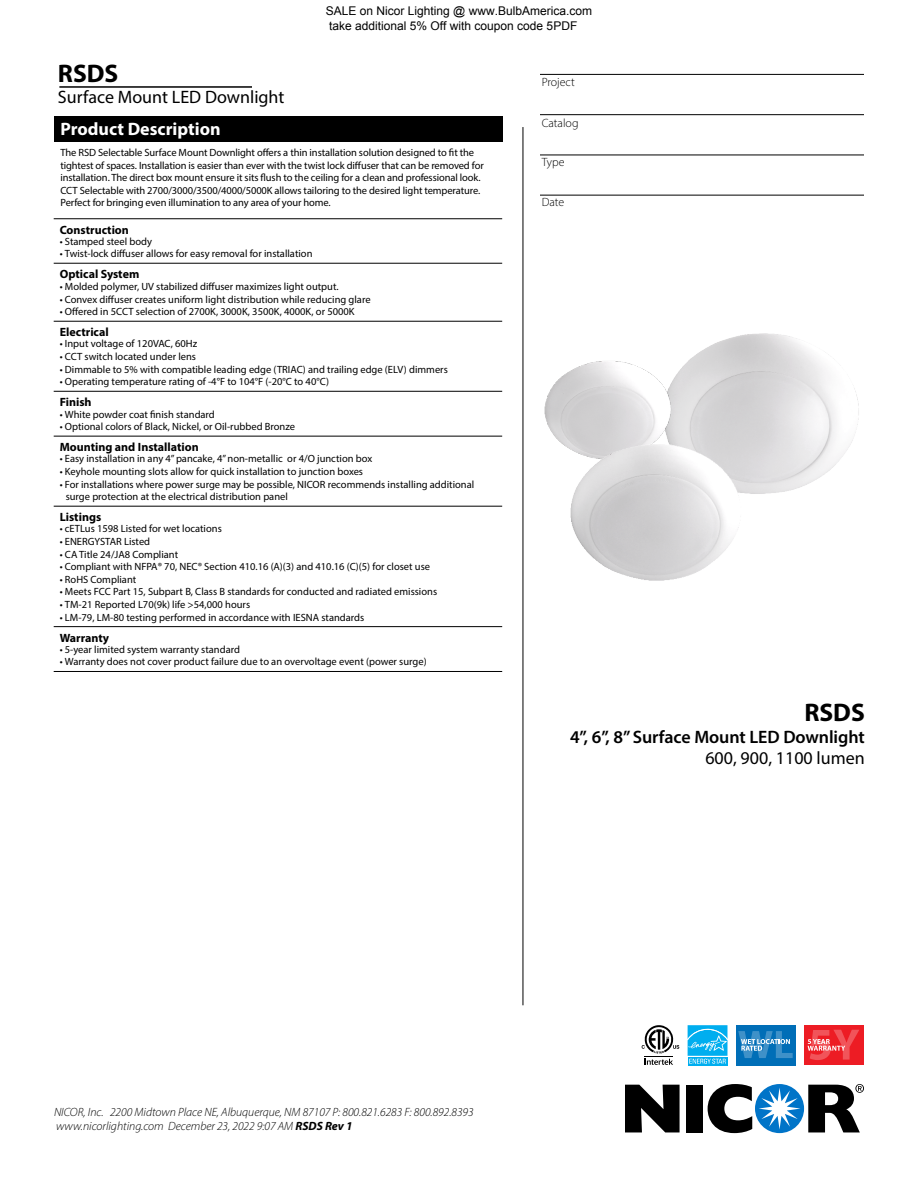
<style>
.page{position:relative;width:918px;height:1188px;background:#fff}
.page>*{position:absolute;margin:0;border:0;box-sizing:border-box;transform-origin:0 0}
.t1{font:700 25.5px "Myriad Pro";color:#000}
.t2{font:18px "Myriad Pro";color:#000}
.t3{font:600 18px "Myriad Pro";letter-spacing:-.005em;color:#000}
.t4{font:700 18px "Myriad Pro";color:#fff}
.t5{font:italic 300 12px/14.4px "Myriad Pro";color:#000}
.t6{font:700 12px "Myriad Pro";color:#000}
.t7{font:12px/14.4px "Arial";color:#000}
.t8{font:300 12px "Myriad Pro";color:#000}
.t9{font:10.5px/12.6px "Myriad Pro";color:#000}
.s1{font-weight:700}
</style>
<div class="page">
<svg style="left:708px;top:1084px;width:44px;height:49px"></svg>
<div style="left:686px;top:1085px;width:17px;height:47px;background:#000"></div>
<svg style="left:625px;top:1085px;width:55px;height:47px"></svg>
<div style="left:755px;top:1084px;width:49px;height:49px;background:#0074c8;border-radius:50%"></div>
<svg style="left:759px;top:1088px;width:41px;height:42px"></svg>
<svg style="left:808px;top:1084px;width:56px;height:48px"></svg>
<img style="left:688px;top:333px;width:171px;height:161px">
<hr style="left:523px;top:127px;width:1px;height:878px;background:#000">
<hr style="left:59px;top:86px;width:193px;height:2px;background:#000">
<hr style="left:540px;top:155px;width:324px;height:1px;background:#000">
<hr style="left:540px;top:195px;width:324px;height:1px;background:#000">
<hr style="left:540px;top:114px;width:324px;height:1px;background:#000">
<hr style="left:540px;top:74px;width:324px;height:1px;background:#000">
<div style="left:804px;top:1025px;width:60px;height:40px;background:#ed1c24"></div>
<svg style="left:808px;top:1030px;width:51px;height:30px"></svg>
<div style="left:54px;top:116px;width:449px;height:25px;background:#000"></div>
<hr style="left:54px;top:218px;width:448px;height:1px;background:#000">
<hr style="left:54px;top:263px;width:448px;height:1px;background:#000">
<hr style="left:54px;top:321px;width:448px;height:1px;background:#000">
<hr style="left:54px;top:391px;width:448px;height:1px;background:#000">
<hr style="left:54px;top:436px;width:448px;height:1px;background:#000">
<hr style="left:54px;top:506px;width:448px;height:1px;background:#000">
<hr style="left:54px;top:626px;width:448px;height:1px;background:#000">
<hr style="left:54px;top:671px;width:448px;height:1px;background:#000">
<div style="left:736px;top:1025px;width:60px;height:40px;background:#006eb7"></div>
<svg style="left:738px;top:1031px;width:55px;height:27px"></svg>
<svg style="left:642px;top:1025px;width:37px;height:40px"></svg>
<div style="left:688px;top:1057px;width:39px;height:8px;background:#00aeef"></div>
<svg style="left:688px;top:1025px;width:39px;height:39px;background:#30bdf1"></svg>
<img style="left:523px;top:334px;width:165px;height:155px">
<img style="left:554px;top:404px;width:203px;height:177px">
<h1 class="t1" style="left:58px;top:56px;width:62px">RSDS</h1>
<h2 class="t2" style="left:58px;top:86px;width:228px">Surface Mount LED Downlight</h2>
<p class="t7" style="left:326px;top:4px;width:268px">SALE on Nicor Lighting @ www.BulbAmerica.com take additional 5% Off with coupon code 5PDF</p>
<p class="t8" style="left:542px;top:75px;width:35px">Project</p>
<h2 class="t4" style="left:60px;top:118px;width:162px">Product Description</h2>
<p class="t9" style="left:60px;top:146px;width:425px">The RSD Selectable Surface Mount Downlight offers a thin installation solution designed to fit the tightest of spaces. Installation is easier than ever with the twist lock diffuser that can be removed for installation. The direct box mount ensure it sits flush to the ceiling for a clean and professional look.<br>CCT Selectable with 2700/3000/3500/4000/5000K allows tailoring to the desired light temperature.<br>Perfect for bringing even illumination to any area of your home.</p>
<p class="t6" style="left:60px;top:222px;width:71px">Construction</p>
<p class="t9" style="left:60px;top:235px;width:94px">• Stamped steel body</p>
<p class="t9" style="left:60px;top:247px;width:254px">• Twist-lock diffuser allows for easy removal for installation</p>
<p class="t6" style="left:60px;top:266px;width:81px">Optical System</p>
<p class="t9" style="left:60px;top:280px;width:280px">• Molded polymer, UV stabilized diffuser maximizes light output.</p>
<p class="t9" style="left:60px;top:293px;width:312px">• Convex diffuser creates uniform light distribution while reducing glare</p>
<p class="t9" style="left:60px;top:305px;width:296px">• Offered in 5CCT selection of 2700K, 3000K, 3500K, 4000K, or 5000K</p>
<p class="t6" style="left:60px;top:324px;width:51px">Electrical</p>
<p class="t9" style="left:60px;top:337px;width:139px">• Input voltage of 120VAC, 60Hz</p>
<p class="t9" style="left:60px;top:350px;width:138px">• CCT switch located under lens</p>
<p class="t9" style="left:60px;top:363px;width:390px">• Dimmable to 5% with compatible leading edge (TRIAC) and trailing edge (ELV) dimmers</p>
<p class="t9" style="left:60px;top:375px;width:271px">• Operating temperature rating of -4°F to 104°F (-20°C to 40°C)</p>
<p class="t6" style="left:60px;top:394px;width:33px">Finish</p>
<p class="t9" style="left:60px;top:408px;width:157px">• White powder coat finish standard</p>
<p class="t9" style="left:60px;top:420px;width:237px">• Optional colors of Black, Nickel, or Oil-rubbed Bronze</p>
<p class="t6" style="left:60px;top:439px;width:141px">Mounting and Installation</p>
<p class="t9" style="left:60px;top:452px;width:314px">• Easy installation in any 4” pancake, 4” non-metallic or 4/O junction box</p>
<p class="t9" style="left:60px;top:465px;width:305px">• Keyhole mounting slots allow for quick installation to junction boxes</p>
<p class="t9" style="left:66px;top:478px;width:410px;text-indent:-6px">• For installations where power surge may be possible, NICOR recommends installing additional surge protection at the electrical distribution panel</p>
<p class="t6" style="left:60px;top:509px;width:43px">Listings</p>
<p class="t9" style="left:60px;top:522px;width:164px">• cETLus 1598 Listed for wet locations</p>
<p class="t9" style="left:60px;top:535px;width:92px">• ENERGYSTAR Listed</p>
<p class="t9" style="left:60px;top:548px;width:120px">• CA Title 24/JA8 Compliant</p>
<p class="t9" style="left:60px;top:560px;width:372px">• Compliant with NFPA® 70, NEC® Section 410.16 (A)(3) and 410.16 (C)(5) for closet use</p>
<p class="t9" style="left:60px;top:573px;width:78px">• RoHS Compliant</p>
<p class="t9" style="left:60px;top:585px;width:379px">• Meets FCC Part 15, Subpart B, Class B standards for conducted and radiated emissions</p>
<p class="t9" style="left:60px;top:598px;width:192px">• TM-21 Reported L70(9k) life &gt;54,000 hours</p>
<p class="t9" style="left:60px;top:611px;width:306px">• LM-79, LM-80 testing performed in accordance with IESNA standards</p>
<p class="t6" style="left:60px;top:630px;width:51px">Warranty</p>
<p class="t9" style="left:60px;top:643px;width:182px">• 5-year limited system warranty standard</p>
<p class="t9" style="left:60px;top:655px;width:368px">• Warranty does not cover product failure due to an overvoltage event (power surge)</p>
<p class="t8" style="left:542px;top:116px;width:38px">Catalog</p>
<p class="t8" style="left:542px;top:155px;width:24px">Type</p>
<p class="t8" style="left:542px;top:195px;width:24px">Date</p>
<h1 class="t1" style="left:804px;top:696px;width:62px">RSDS</h1>
<h2 class="t3" style="left:570px;top:725px;width:296px">4”, 6”, 8” Surface Mount LED Downlight</h2>
<h2 class="t2" style="left:705px;top:747px;width:161px">600, 900, 1100 lumen</h2>
<p class="t5" style="left:54px;top:1104px;width:421px">NICOR, Inc. 2200 Midtown Place NE, Albuquerque, NM 87107 P: 800.821.6283 F: 800.892.8393 www.nicorlighting.com December 23, 2022 9:07 AM <span class="s1">RSDS Rev 1</span></p>
</div>
